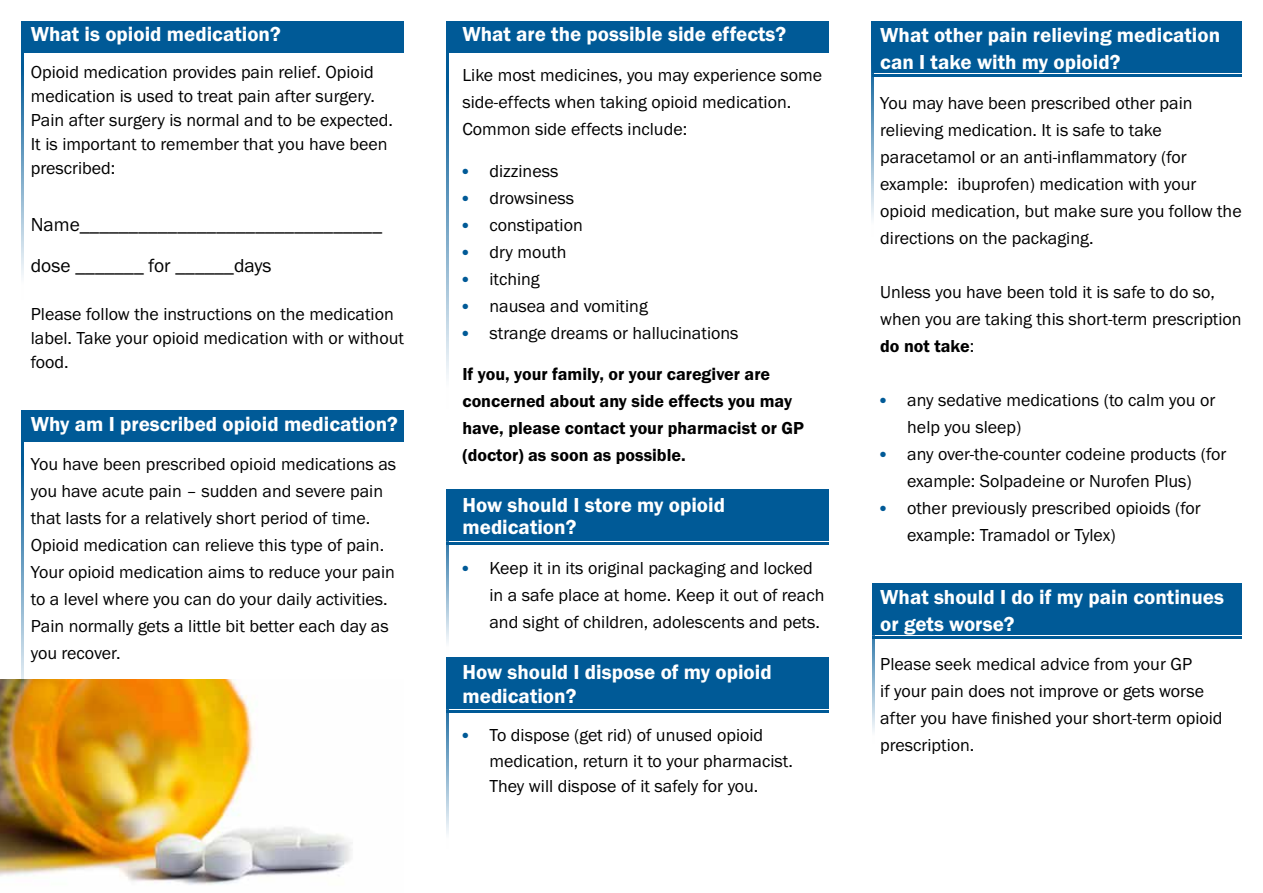
<style>
.page{position:relative;width:1263px;height:893px;background:#fff}
.page>*{position:absolute;margin:0;border:0;box-sizing:border-box;transform-origin:0 0}
.t1{font:21px/27px "Franklin Got URWT Dem";color:#fff}
.t2{font:19.5px/40.5px "Franklin Got URWT Boo";color:#000}
.t3{font:18px/27px "Franklin Got URWT Boo";color:#000}
.t4{font:18px/27px "Franklin Got URWT Dem";color:#000}
.s1{font-family:"Franklin Got URWT Boo"}
</style>
<div class="page">
<img style="left:0;top:680px;width:353px;height:205px">
<div style="left:872px;top:583px;width:370px;height:52px;background:#005a97"></div>
<hr style="left:872px;top:637px;width:370px;height:2px;background:#005a97">
<hr style="left:872px;top:583px;width:2px;height:161px;background:#005a97">
<div style="left:21px;top:21px;width:383px;height:28px;background:#005a97"></div>
<div style="left:446px;top:21px;width:383px;height:28px;background:#005a97"></div>
<div style="left:446px;top:490px;width:383px;height:51px;background:#005a97"></div>
<div style="left:446px;top:657px;width:383px;height:52px;background:#005a97"></div>
<div style="left:872px;top:21px;width:370px;height:52px;background:#005a97"></div>
<div style="left:22px;top:410px;width:382px;height:29px;background:#005a97"></div>
<hr style="left:21px;top:51px;width:383px;height:2px;background:#005a97">
<hr style="left:21px;top:21px;width:2px;height:278px;background:#005a97">
<hr style="left:446px;top:21px;width:3px;height:387px;background:#005a97">
<hr style="left:872px;top:21px;width:2px;height:215px;background:#005a97">
<hr style="left:446px;top:490px;width:3px;height:165px;background:#005a97">
<hr style="left:446px;top:657px;width:3px;height:191px;background:#005a97">
<hr style="left:21px;top:410px;width:2px;height:312px;background:#005a97">
<hr style="left:446px;top:51px;width:383px;height:2px;background:#005a97">
<hr style="left:446px;top:543px;width:383px;height:2px;background:#005a97">
<hr style="left:446px;top:710px;width:383px;height:2px;background:#005a97">
<hr style="left:872px;top:74px;width:370px;height:2px;background:#005a97">
<hr style="left:21px;top:439px;width:383px;height:3px;background:#005a97">
<p class="t1" style="left:31px;top:21px;width:251px">What is opioid medication?</p>
<p class="t3" style="left:31px;top:60px;width:364px;line-height:24px">Opioid medication provides pain relief. Opioid medication is used to treat pain after surgery.<br>Pain after surgery is normal and to be expected.<br>It is important to remember that you have been prescribed:</p>
<p class="t2" style="left:31px;top:205px;width:353px">Name_______________________________ dose _______ for ______days</p>
<p class="t3" style="left:31px;top:302px;width:375px;line-height:24px">Please follow the instructions on the medication label. Take your opioid medication with or without food.</p>
<p class="t1" style="left:31px;top:410px;width:369px">Why am I prescribed opioid medication?</p>
<p class="t3" style="left:31px;top:451px;width:367px">You have been prescribed opioid medications as you have acute pain – sudden and severe pain that lasts for a relatively short period of time.<br>Opioid medication can relieve this type of pain.<br>Your opioid medication aims to reduce your pain to a level where you can do your daily activities.<br>Pain normally gets a little bit better each day as you recover.</p>
<p class="t1" style="left:462px;top:21px;width:325px">What are the possible side effects?</p>
<p class="t3" style="left:462px;top:62px;width:361px">Like most medicines, you may experience some side-effects when taking opioid medication.<br>Common side effects include:</p>
<p class="t3" style="left:462px;top:158px;width:97px"><sup>●</sup> dizziness</p>
<p class="t3" style="left:462px;top:185px;width:113px"><sup>●</sup> drowsiness</p>
<p class="t3" style="left:462px;top:212px;width:122px"><sup>●</sup> constipation</p>
<p class="t3" style="left:462px;top:239px;width:105px"><sup>●</sup> dry mouth</p>
<p class="t3" style="left:462px;top:266px;width:79px"><sup>●</sup> itching</p>
<p class="t3" style="left:462px;top:293px;width:187px"><sup>●</sup> nausea and vomiting</p>
<p class="t3" style="left:462px;top:320px;width:278px"><sup>●</sup> strange dreams or hallucinations</p>
<p class="t4" style="left:462px;top:360px;width:343px">If you, your family, or your caregiver are concerned about any side effects you may have, please contact your pharmacist or GP (doctor) as soon as possible.</p>
<p class="t1" style="left:462px;top:494px;width:264px;line-height:22.5px">How should I store my opioid medication?</p>
<p class="t3" style="left:489px;top:555px;width:336px;text-indent:-27px"><sup>●</sup> Keep it in its original packaging and locked in a safe place at home. Keep it out of reach and sight of children, adolescents and pets.</p>
<p class="t1" style="left:462px;top:660px;width:311px;line-height:24px">How should I dispose of my opioid medication?</p>
<p class="t3" style="left:489px;top:723px;width:305px;line-height:25.5px;text-indent:-27px"><sup>●</sup> To dispose (get rid) of unused opioid medication, return it to your pharmacist.<br>They will dispose of it safely for you.</p>
<p class="t1" style="left:880px;top:22px;width:341px">What other pain relieving medication can I take with my opioid?</p>
<p class="t3" style="left:880px;top:90px;width:363px">You may have been prescribed other pain relieving medication. It is safe to take paracetamol or an anti-inflammatory (for example: ibuprofen) medication with your opioid medication, but make sure you follow the directions on the packaging.</p>
<p class="t3" style="left:880px;top:279px;width:363px">Unless you have been told it is safe to do so, when you are taking this short-term prescription</p>
<p class="t4" style="left:880px;top:333px;width:96px">do not take<span class="s1">:</span></p>
<p class="t3" style="left:907px;top:387px;width:310px;text-indent:-27px"><sup>●</sup> any sedative medications (to calm you or help you sleep)</p>
<p class="t3" style="left:880px;top:441px;width:348px;text-align:center"><sup>●</sup> any over-the-counter codeine products (for example: Solpadeine or Nurofen Plus)</p>
<p class="t3" style="left:907px;top:495px;width:295px;text-indent:-27px"><sup>●</sup> other previously prescribed opioids (for example: Tramadol or Tylex)</p>
<p class="t1" style="left:880px;top:583px;width:345px">What should I do if my pain continues or gets worse?</p>
<p class="t3" style="left:880px;top:651px;width:344px">Please seek medical advice from your GP<br>if your pain does not improve or gets worse after you have finished your short-term opioid prescription.</p>
</div>
